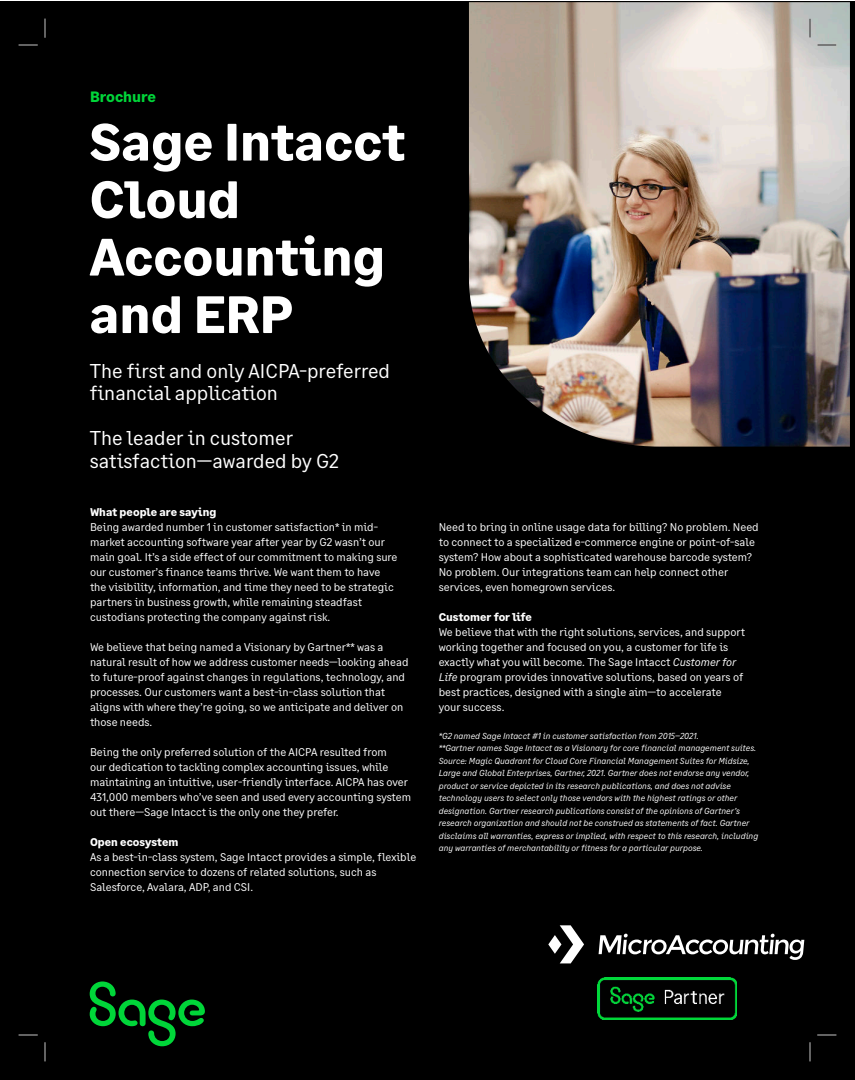
<style>
.page{position:relative;width:855px;height:1080px;background:#fff}
.page>*{position:absolute;margin:0;border:0;box-sizing:border-box;transform-origin:0 0}
.t1{font:700 52.5px/57.5px "Sage Text";color:#fff}
.t2{font:20px/22.5px "Sage Text";color:#fff}
.t3{font:700 15px "Sage Text";color:#00d639}
.t4{font:11.25px/15px "Sage Text";color:#fff}
.t5{font:700 11.25px "Sage Text";color:#fff}
.t6{font:italic 8.75px/12.5px "Sage Text";color:#fff}
.s1{font-style:italic}
</style>
<div class="page">
<div style="left:0;top:2px;width:855px;height:1078px;background:#000"></div>
<img style="left:469px;top:2px;width:381px;height:445px">
<svg style="left:90px;top:981px;width:115px;height:65px"></svg>
<svg style="left:19px;top:44px;width:19px;height:2px"></svg>
<svg style="left:818px;top:44px;width:18px;height:2px"></svg>
<svg style="left:19px;top:1034px;width:19px;height:2px"></svg>
<svg style="left:818px;top:1034px;width:18px;height:2px"></svg>
<svg style="left:44px;top:19px;width:2px;height:18px"></svg>
<svg style="left:44px;top:1042px;width:2px;height:19px"></svg>
<svg style="left:809px;top:19px;width:2px;height:18px"></svg>
<svg style="left:809px;top:1042px;width:2px;height:19px"></svg>
<img style="left:597px;top:977px;width:139px;height:42px">
<svg style="left:599px;top:934px;width:205px;height:26px"></svg>
<svg style="left:548px;top:926px;width:36px;height:37px"></svg>
<h3 class="t3" style="left:90px;top:91px;width:67px">Brochure</h3>
<h1 class="t1" style="left:90px;top:117px;width:317px">Sage Intacct<br>Cloud<br>Accounting and ERP</h1>
<h2 class="t2" style="left:90px;top:361px;width:302px">The first and only AICPA-preferred financial application</h2>
<h2 class="t2" style="left:90px;top:429px;width:251px">The leader in customer satisfaction—awarded by G2</h2>
<p class="t5" style="left:90px;top:508px;width:128px">What people are saying</p>
<p class="t4" style="left:90px;top:521px;width:309px">Being awarded number 1 in customer satisfaction* in mid&shy;market accounting software year after year by G2 wasn’t our main goal. It’s a side effect of our commitment to making sure our customer’s finance teams thrive. We want them to have the visibility, information, and time they need to be strategic partners in business growth, while remaining steadfast custodians protecting the company against risk.</p>
<p class="t4" style="left:90px;top:641px;width:320px">We believe that being named a Visionary by Gartner** was a natural result of how we address customer needs—looking ahead to future-proof against changes in regulations, technology, and processes. Our customers want a best-in-class solution that aligns with where they’re going, so we anticipate and deliver on those needs.</p>
<p class="t4" style="left:90px;top:746px;width:323px">Being the only preferred solution of the AICPA resulted from<br>our dedication to tackling complex accounting issues, while maintaining an intuitive, user-friendly interface. AICPA has over 431,000 members who’ve seen and used every accounting system out there—Sage Intacct is the only one they prefer.</p>
<p class="t5" style="left:90px;top:838px;width:90px">Open ecosystem</p>
<p class="t4" style="left:90px;top:851px;width:328px">As a best-in-class system, Sage Intacct provides a simple, flexible connection service to dozens of related solutions, such as<br>Salesforce, Avalara, ADP, and CSI.</p>
<p class="t4" style="left:439px;top:521px;width:322px">Need to bring in online usage data for billing? No problem. Need to connect to a specialized e-commerce engine or point-of-sale system? How about a sophisticated warehouse barcode system?<br>No problem. Our integrations team can help connect other services, even homegrown services.</p>
<p class="t5" style="left:439px;top:613px;width:95px">Customer for life</p>
<p class="t4" style="left:439px;top:626px;width:308px">We believe that with the right solutions, services, and support working together and focused on you, a customer for life is exactly what you will become. The Sage Intacct <span class="s1">Customer for Life</span> program provides innovative solutions, based on years of best practices, designed with a single aim—to accelerate your success.</p>
<p class="t6" style="left:439px;top:730px;width:321px">*G2 named Sage Intacct #1 in customer satisfaction from 2015–2021.<br>**Gartner names Sage Intacct as a Visionary for core financial management suites.<br>Source: Magic Quadrant for Cloud Core Financial Management Suites for Midsize, Large and Global Enterprises, Gartner, 2021. Gartner does not endorse any vendor, product or service depicted in its research publications, and does not advise technology users to select only those vendors with the highest ratings or other designation. Gartner research publications consist of the opinions of Gartner’s research organization and should not be construed as statements of fact. Gartner disclaims all warranties, express or implied, with respect to this research, including any warranties of merchantability or fitness for a particular purpose.</p>
</div>
